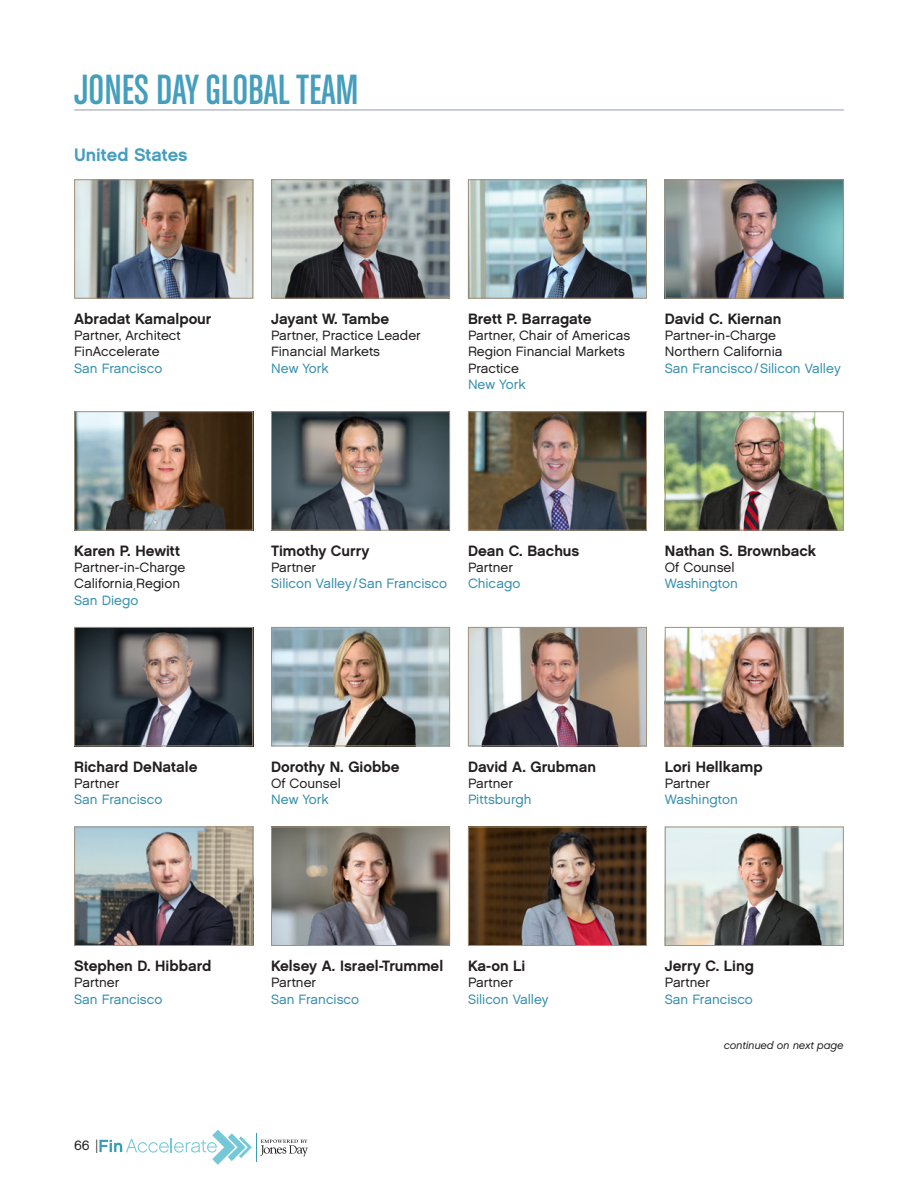
<style>
.page{position:relative;width:918px;height:1188px;background:#fff}
.page>*{position:absolute;margin:0;border:0;box-sizing:border-box;transform-origin:0 0}
.Heading_and_Rule{font:45px "Chalet Comprime Cologne Sixty";color:#459ebe}
.t1{font:18px "Chalet New York Nineteen Sixty";color:#459ebe}
.Team_Name{font:15px "Chalet New York Nineteen Sixty";color:#231f20}
.Team_Contact_Title{font:13.5px/16.2px "Chalet London Nineteen Sixty";color:#231f20}
.Team_City{font:13.5px "Chalet London Nineteen Sixty";color:#3790ad}
.Fin_Table_Body_Text{font:10.8px "Chalet Oblique London";color:#231f20}
.s1{font-size:18px}
</style>
<div class="page">
<svg style="left:99px;top:1130px;width:209px;height:35px"></svg>
<hr style="left:74px;top:110px;width:770px;height:1px;background:#949ca8">
<img style="left:76px;top:181px;width:175px;height:116px">
<div style="left:74px;top:179px;width:179px;height:120px;border:1px solid #a3917a"></div>
<img style="left:273px;top:181px;width:175px;height:116px">
<div style="left:271px;top:179px;width:179px;height:120px;border:1px solid #a3917a"></div>
<img style="left:470px;top:181px;width:175px;height:116px">
<div style="left:468px;top:179px;width:179px;height:120px;border:1px solid #a3917a"></div>
<img style="left:76px;top:413px;width:175px;height:116px">
<div style="left:74px;top:411px;width:179px;height:120px;border:1px solid #a3917a"></div>
<img style="left:273px;top:413px;width:175px;height:116px">
<div style="left:271px;top:411px;width:179px;height:120px;border:1px solid #a3917a"></div>
<img style="left:470px;top:413px;width:175px;height:116px">
<div style="left:468px;top:411px;width:179px;height:120px;border:1px solid #a3917a"></div>
<img style="left:667px;top:413px;width:175px;height:116px">
<div style="left:665px;top:411px;width:179px;height:120px;border:1px solid #a3917a"></div>
<img style="left:76px;top:629px;width:175px;height:115px">
<div style="left:74px;top:627px;width:179px;height:119px;border:1px solid #a3917a"></div>
<img style="left:273px;top:629px;width:175px;height:115px">
<div style="left:271px;top:627px;width:179px;height:119px;border:1px solid #a3917a"></div>
<img style="left:470px;top:629px;width:175px;height:115px">
<div style="left:468px;top:627px;width:179px;height:119px;border:1px solid #a3917a"></div>
<img style="left:667px;top:629px;width:175px;height:115px">
<div style="left:665px;top:627px;width:179px;height:119px;border:1px solid #a3917a"></div>
<img style="left:76px;top:829px;width:175px;height:115px">
<div style="left:74px;top:827px;width:179px;height:119px;border:1px solid #a3917a"></div>
<img style="left:273px;top:829px;width:175px;height:115px">
<div style="left:271px;top:827px;width:179px;height:119px;border:1px solid #a3917a"></div>
<img style="left:470px;top:829px;width:175px;height:115px">
<div style="left:468px;top:827px;width:179px;height:119px;border:1px solid #a3917a"></div>
<img style="left:667px;top:829px;width:175px;height:115px">
<div style="left:665px;top:827px;width:179px;height:119px;border:1px solid #a3917a"></div>
<img style="left:667px;top:181px;width:175px;height:116px">
<div style="left:665px;top:179px;width:179px;height:120px;border:1px solid #a3917a"></div>
<p class="Heading_and_Rule" style="left:74px;top:64px;width:286px">JONES DAY GLOBAL TEAM</p>
<p class="t1" style="left:74px;top:144px;width:115px">United States</p>
<p class="Team_Name" style="left:74px;top:309px;width:139px">Abradat Kamalpour</p>
<p class="Team_Contact_Title" style="left:74px;top:327px;width:108px">Partner, Architect<br>FinAccelerate</p>
<p class="Team_City" style="left:74px;top:360px;width:90px">San Francisco</p>
<p class="Team_Name" style="left:271px;top:309px;width:120px">Jayant W. Tambe</p>
<p class="Team_Contact_Title" style="left:271px;top:327px;width:151px">Partner, Practice Leader<br>Financial Markets</p>
<p class="Team_City" style="left:271px;top:360px;width:59px">New York</p>
<p class="Team_Name" style="left:468px;top:309px;width:125px">Brett P. Barragate</p>
<p class="Team_Contact_Title" style="left:468px;top:327px;width:164px">Partner, Chair of Americas<br>Region Financial Markets<br>Practice</p>
<p class="Team_City" style="left:468px;top:376px;width:59px">New York</p>
<p class="Team_Name" style="left:665px;top:309px;width:118px">David C. Kiernan</p>
<p class="Team_Contact_Title" style="left:665px;top:327px;width:119px">Partner-in-Charge<br>Northern California</p>
<p class="Team_City" style="left:665px;top:360px;width:177px">San Francisco/Silicon Valley</p>
<p class="Team_Name" style="left:74px;top:541px;width:107px">Karen P. Hewitt</p>
<p class="Team_Contact_Title" style="left:74px;top:559px;width:113px">Partner-in-Charge<br>California˛Region</p>
<p class="Team_City" style="left:74px;top:592px;width:66px">San Diego</p>
<p class="Team_Name" style="left:74px;top:757px;width:125px">Richard DeNatale</p>
<p class="Team_Contact_Title" style="left:74px;top:775px;width:47px">Partner</p>
<p class="Team_City" style="left:74px;top:791px;width:90px">San Francisco</p>
<p class="Team_Name" style="left:271px;top:541px;width:100px">Timothy Curry</p>
<p class="Team_Contact_Title" style="left:271px;top:559px;width:47px">Partner</p>
<p class="Team_City" style="left:271px;top:575px;width:177px">Silicon Valley/San Francisco</p>
<p class="Team_Name" style="left:468px;top:541px;width:113px">Dean C. Bachus</p>
<p class="Team_Contact_Title" style="left:468px;top:559px;width:47px">Partner</p>
<p class="Team_City" style="left:468px;top:575px;width:54px">Chicago</p>
<p class="Team_Name" style="left:271px;top:757px;width:130px">Dorothy N. Giobbe</p>
<p class="Team_Contact_Title" style="left:271px;top:775px;width:71px">Of Counsel</p>
<p class="Team_City" style="left:271px;top:791px;width:59px">New York</p>
<p class="Team_Name" style="left:468px;top:757px;width:130px">David A. Grubman</p>
<p class="Team_Contact_Title" style="left:468px;top:775px;width:47px">Partner</p>
<p class="Team_City" style="left:468px;top:791px;width:65px">Pittsburgh</p>
<p class="Team_Name" style="left:74px;top:957px;width:139px">Stephen D. Hibbard</p>
<p class="Team_Contact_Title" style="left:74px;top:975px;width:47px">Partner</p>
<p class="Team_City" style="left:74px;top:991px;width:90px">San Francisco</p>
<p class="Team_Contact_Title" style="left:74px;top:1137px;width:25px">66 <span class="s1">|</span></p>
<p class="Team_Name" style="left:271px;top:957px;width:174px">Kelsey A. Israel-Trummel</p>
<p class="Team_Contact_Title" style="left:271px;top:975px;width:47px">Partner</p>
<p class="Team_City" style="left:271px;top:991px;width:90px">San Francisco</p>
<p class="Team_Name" style="left:468px;top:957px;width:59px">Ka-on Li</p>
<p class="Team_Contact_Title" style="left:468px;top:975px;width:47px">Partner</p>
<p class="Team_City" style="left:468px;top:991px;width:82px">Silicon Valley</p>
<p class="Team_Name" style="left:665px;top:541px;width:153px">Nathan S. Brownback</p>
<p class="Team_Contact_Title" style="left:665px;top:559px;width:71px">Of Counsel</p>
<p class="Team_City" style="left:665px;top:575px;width:74px">Washington</p>
<p class="Team_Name" style="left:665px;top:757px;width:99px">Lori Hellkamp</p>
<p class="Team_Contact_Title" style="left:665px;top:775px;width:47px">Partner</p>
<p class="Team_City" style="left:665px;top:791px;width:74px">Washington</p>
<p class="Team_Name" style="left:665px;top:957px;width:91px">Jerry C. Ling</p>
<p class="Team_Contact_Title" style="left:665px;top:975px;width:47px">Partner</p>
<p class="Team_City" style="left:665px;top:991px;width:90px">San Francisco</p>
<p class="Fin_Table_Body_Text" style="left:724px;top:1038px;width:121px">continued on next page</p>
</div>
